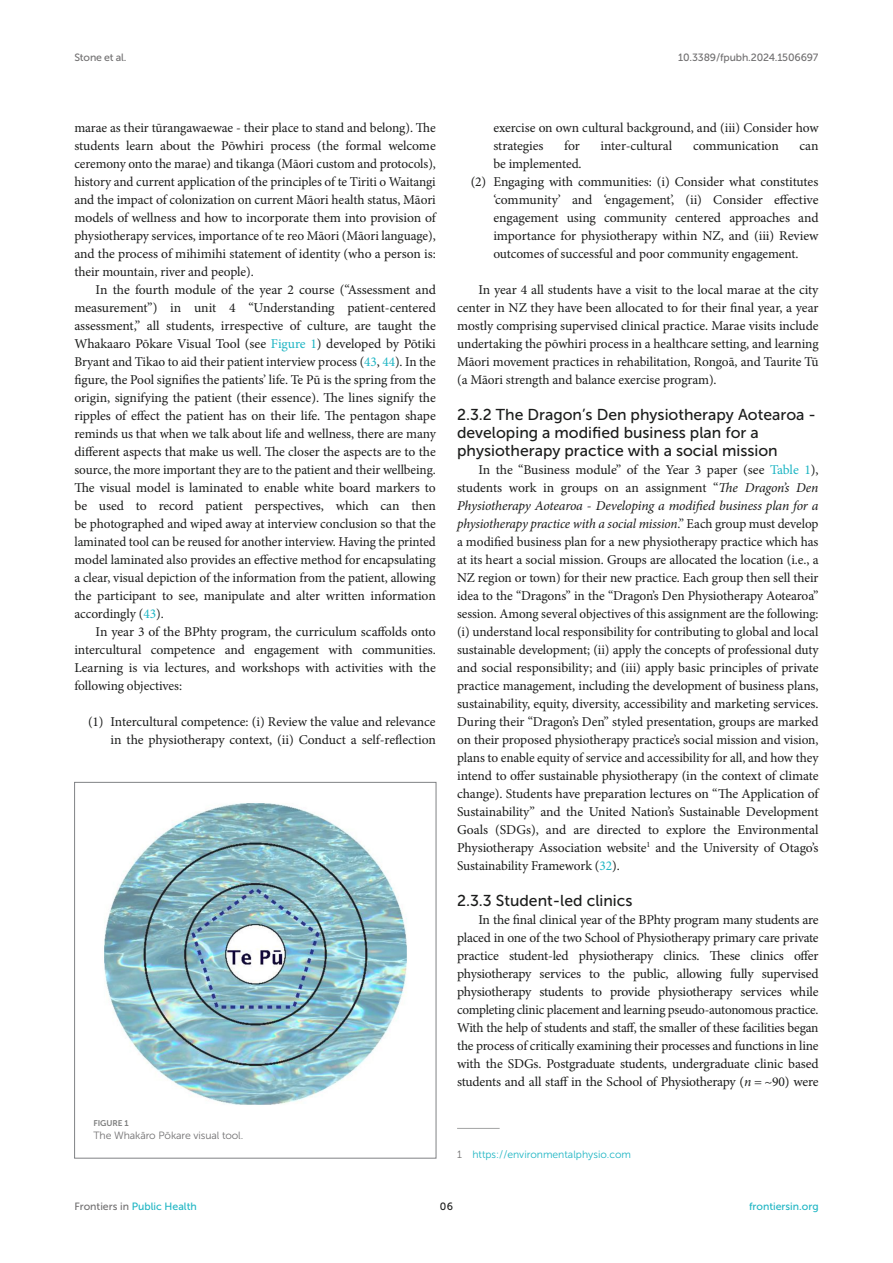
<style>
.page{position:relative;width:893px;height:1263px;background:#fff}
.page>*{position:absolute;margin:0;border:0;box-sizing:border-box;transform-origin:0 0}
.HEAD_3{font:15.75px/18px "Museo Sans 500";color:#1b1c1b}
.TEXT{font:13.5px/18px "Minion Pro";letter-spacing:-.005em;color:#1b1c1b;text-align:justify}
.TEXT_FLUSH{font:13.5px/18px "Minion Pro";letter-spacing:-.015em;color:#1b1c1b;text-align:justify}
.NL_BLW{font:13.5px/18px "Minion Pro";letter-spacing:-.005em;color:#1b1c1b;text-align:justify}
.NL_ABV{font:13.5px/18px "Minion Pro";letter-spacing:-.005em;color:#1b1c1b;text-align:right}
.t1{font:10.5px "Museo Sans 500";color:#1db5c3}
.t2{font:10.5px "Museo Sans 500";letter-spacing:-.015em;color:#706f70}
.FOOTNOTE_-_2DIGIT{font:10.5px "Museo Sans 300";color:#1db5c3}
.FIG_LEG{font:10.5px "Museo Sans 300";letter-spacing:-.01em;color:#706f70}
.t3{font:10.5px "Museo Sans 500";color:#1b1c1b}
.FIG_HD{font:8.25px "Museo Sans 700";letter-spacing:-.01em;color:#7e7f7f}
.s1{color:#1db5c3}
.s2{font-style:italic}
.s3{color:#706f70}
</style>
<div class="page">
<hr style="left:457px;top:1128px;width:43px;height:1px;background:#a2a3a3">
<img style="left:104px;top:803px;width:303px;height:302px">
<div style="left:74px;top:782px;width:362px;height:376px;border:1px solid #808285"></div>
<p class="t2" style="left:74px;top:51px;width:54px">Stone et al.</p>
<p class="t2" style="left:678px;top:51px;width:142px">10.3389/fpubh.2024.1506697</p>
<p class="TEXT" style="left:74px;top:119px;width:363px">marae as their tūrangawaewae - their place to stand and belong). The students learn about the Pōwhiri process (the formal welcome ceremony onto the marae) and tikanga (Māori custom and protocols), history and current application of the principles of te Tiriti o Waitangi and the impact of colonization on current Māori health status, Māori models of wellness and how to incorporate them into provision of physiotherapy services, importance of te reo Māori (Māori language), and the process of mihimihi statement of identity (who a person is: their mountain, river and people).</p>
<p class="TEXT" style="left:74px;top:281px;width:363px;text-indent:21px">In the fourth module of the year 2 course (“Assessment and measurement”) in unit 4 “Understanding patient-centered assessment,” all students, irrespective of culture, are taught the Whakaaro Pōkare Visual Tool (see <span class="s1">Figure 1</span>) developed by Pōtiki Bryant and Tikao to aid their patient interview process (<span class="s1">43</span>, <span class="s1">44</span>). In the figure, the Pool signifies the patients’ life. Te Pū is the spring from the origin, signifying the patient (their essence). The lines signify the ripples of effect the patient has on their life. The pentagon shape reminds us that when we talk about life and wellness, there are many different aspects that make us well. The closer the aspects are to the source, the more important they are to the patient and their wellbeing.<br>The visual model is laminated to enable white board markers to be used to record patient perspectives, which can then be photographed and wiped away at interview conclusion so that the laminated tool can be reused for another interview. Having the printed model laminated also provides an effective method for encapsulating a clear, visual depiction of the information from the patient, allowing the participant to see, manipulate and alter written information accordingly (<span class="s1">43</span>).</p>
<p class="TEXT" style="left:74px;top:623px;width:363px;text-indent:21px">In year 3 of the BPhty program, the curriculum scaffolds onto intercultural competence and engagement with communities.<br>Learning is via lectures, and workshops with activities with the following objectives:</p>
<p class="NL_ABV" style="left:88px;top:713px;width:349px">(1) Intercultural competence: (i) Review the value and relevance in the physiotherapy context, (ii) Conduct a self-reflection</p>
<p class="FIG_HD" style="left:94px;top:1118px;width:37px">FIGURE 1</p>
<p class="FIG_LEG" style="left:94px;top:1130px;width:151px">The Whakāro Pōkare visual tool.</p>
<p class="NL_ABV" style="left:493px;top:119px;width:327px;text-align:left">exercise on own cultural background, and (iii) Consider how strategies</p>
<p class="NL_ABV" style="left:564px;top:137px;width:17px">for</p>
<p class="NL_ABV" style="left:601px;top:137px;width:73px">inter-cultural</p>
<p class="NL_ABV" style="left:693px;top:137px;width:87px">communication</p>
<p class="NL_ABV" style="left:799px;top:137px;width:20px">can</p>
<p class="NL_ABV" style="left:493px;top:155px;width:90px">be implemented.</p>
<p class="NL_BLW" style="left:493px;top:173px;width:327px;text-indent:-23px">(2) Engaging with communities: (i) Consider what constitutes ‘community’ and ‘engagement’, (ii) Consider effective engagement using community centered approaches and importance for physiotherapy within NZ, and (iii) Review outcomes of successful and poor community engagement.</p>
<p class="TEXT" style="left:457px;top:281px;width:363px;text-indent:21px">In year 4 all students have a visit to the local marae at the city center in NZ they have been allocated to for their final year, a year mostly comprising supervised clinical practice. Marae visits include undertaking the pōwhiri process in a healthcare setting, and learning Māori movement practices in rehabilitation, Rongoā, and Taurite Tū (a Māori strength and balance exercise program).</p>
<p class="HEAD_3" style="left:457px;top:406px;width:360px">2.3.2 The Dragon’s Den physiotherapy Aotearoa - developing a modified business plan for a physiotherapy practice with a social mission</p>
<p class="TEXT_FLUSH" style="left:457px;top:461px;width:363px;text-indent:21px">In the “Business module” of the Year 3 paper (see <span class="s1">Table 1</span>), students work in groups on an assignment “<span class="s2">The Dragon’s Den Physiotherapy Aotearoa</span> - <span class="s2">Developing a modified business plan for a physiotherapy practice with a social mission</span>.” Each group must develop a modified business plan for a new physiotherapy practice which has at its heart a social mission. Groups are allocated the location (i.e., a NZ region or town) for their new practice. Each group then sell their idea to the “Dragons” in the “Dragon’s Den Physiotherapy Aotearoa” session. Among several objectives of this assignment are the following: (i) understand local responsibility for contributing to global and local sustainable development; (ii) apply the concepts of professional duty and social responsibility; and (iii) apply basic principles of private practice management, including the development of business plans, sustainability, equity, diversity, accessibility and marketing services.<br>During their “Dragon’s Den” styled presentation, groups are marked on their proposed physiotherapy practice’s social mission and vision, plans to enable equity of service and accessibility for all, and how they intend to offer sustainable physiotherapy (in the context of climate change). Students have preparation lectures on “The Application of Sustainability” and the United Nation’s Sustainable Development Goals (SDGs), and are directed to explore the Environmental Physiotherapy Association website<sup>1</sup> and the University of Otago’s Sustainability Framework (<span class="s1">32</span>).</p>
<p class="HEAD_3" style="left:457px;top:892px;width:177px">2.3.3 Student-led clinics</p>
<p class="TEXT_FLUSH" style="left:457px;top:911px;width:363px;text-indent:21px">In the final clinical year of the BPhty program many students are placed in one of the two School of Physiotherapy primary care private practice student-led physiotherapy clinics. These clinics offer physiotherapy services to the public, allowing fully supervised physiotherapy students to provide physiotherapy services while completing clinic placement and learning pseudo-autonomous practice.<br>With the help of students and staff, the smaller of these facilities began the process of critically examining their processes and functions in line with the SDGs. Postgraduate students, undergraduate clinic based students and all staff in the School of Physiotherapy (<span class="s2">n</span> = ~90) were</p>
<p class="FOOTNOTE_-_2DIGIT" style="left:457px;top:1149px;width:176px"><span class="s3">1</span> https://environmentalphysio.com</p>
<p class="t1" style="left:74px;top:1200px;width:124px"><span class="s3">Frontiers in</span> Public Health</p>
<p class="t3" style="left:440px;top:1200px;width:15px">06</p>
<p class="t1" style="left:749px;top:1200px;width:71px">frontiersin.org</p>
</div>
